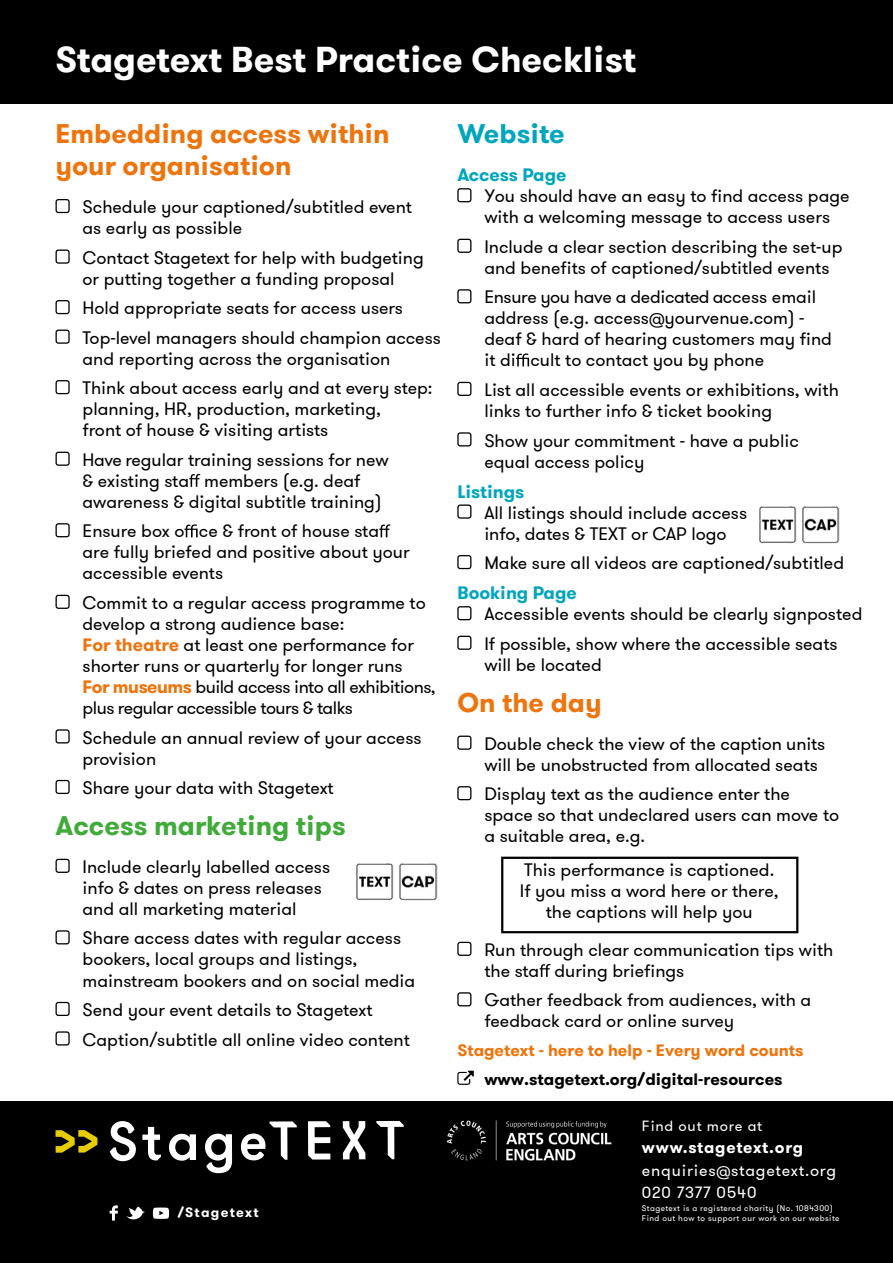
<style>
.page{position:relative;width:893px;height:1263px;background:#fff}
.page>*{position:absolute;margin:0;border:0;box-sizing:border-box;transform-origin:0 0}
.t1{font:700 36px "GT Walsheim";color:#fff}
.t2{font:700 27px/32.4px "GT Walsheim";color:#ee740d}
.t3{font:700 27px "GT Walsheim";color:#40ab38}
.t4{font:700 27px "GT Walsheim";color:#00a6be}
.t5{font:18px/21px "GT Walsheim";color:#000}
.t6{font:700 16.5px/29.1px "GT Walsheim";color:#ee740d;text-align:center}
.t7{font:16.2px/22.5px "GT Walsheim";letter-spacing:.05em;color:#fff}
.t8{font:14.7px "GT Walsheim";letter-spacing:.05em;color:#fff}
.t9{font:700 13.5px "GT Walsheim";letter-spacing:.09em;color:#fff}
.t10{font:8.25px/10.2px "GT Walsheim";letter-spacing:.05em;color:#fff}
.s1{font-weight:700;color:#ee740d}
.s2{font-weight:700;color:#00a6be}
.s3{color:#000}
.s4{font-weight:700}
</style>
<div class="page">
<div style="left:0;top:0;width:892px;height:104px;background:#000"></div>
<svg style="left:55px;top:199px;width:15px;height:14px"></svg>
<svg style="left:55px;top:249px;width:15px;height:15px"></svg>
<svg style="left:55px;top:300px;width:15px;height:14px"></svg>
<svg style="left:55px;top:329px;width:15px;height:15px"></svg>
<svg style="left:55px;top:380px;width:15px;height:14px"></svg>
<svg style="left:55px;top:451px;width:15px;height:15px"></svg>
<svg style="left:189px;top:474px;width:11px;height:13px"></svg>
<svg style="left:55px;top:523px;width:15px;height:14px"></svg>
<svg style="left:184px;top:524px;width:13px;height:13px"></svg>
<svg style="left:379px;top:524px;width:11px;height:13px"></svg>
<svg style="left:55px;top:594px;width:15px;height:15px"></svg>
<svg style="left:55px;top:729px;width:15px;height:14px"></svg>
<svg style="left:55px;top:779px;width:15px;height:15px"></svg>
<svg style="left:55px;top:858px;width:15px;height:14px"></svg>
<svg style="left:55px;top:930px;width:15px;height:14px"></svg>
<svg style="left:55px;top:1001px;width:15px;height:14px"></svg>
<svg style="left:55px;top:1031px;width:15px;height:14px"></svg>
<div style="left:0;top:1100px;width:892px;height:162px;background:#000"></div>
<img style="left:356px;top:863px;width:37px;height:37px">
<img style="left:399px;top:863px;width:38px;height:37px">
<img style="left:802px;top:506px;width:37px;height:37px">
<img style="left:759px;top:506px;width:37px;height:37px">
<div style="left:501px;top:856px;width:297px;height:77px;border:2px solid #000"></div>
<svg style="left:457px;top:188px;width:14px;height:14px"></svg>
<svg style="left:457px;top:239px;width:14px;height:14px"></svg>
<svg style="left:457px;top:289px;width:14px;height:14px"></svg>
<svg style="left:516px;top:353px;width:13px;height:13px"></svg>
<svg style="left:457px;top:382px;width:14px;height:14px"></svg>
<svg style="left:457px;top:432px;width:14px;height:14px"></svg>
<svg style="left:457px;top:504px;width:14px;height:14px"></svg>
<svg style="left:457px;top:555px;width:14px;height:14px"></svg>
<svg style="left:457px;top:606px;width:14px;height:14px"></svg>
<svg style="left:457px;top:635px;width:14px;height:14px"></svg>
<svg style="left:457px;top:735px;width:14px;height:14px"></svg>
<svg style="left:457px;top:786px;width:14px;height:14px"></svg>
<svg style="left:457px;top:941px;width:14px;height:14px"></svg>
<svg style="left:539px;top:964px;width:11px;height:12px"></svg>
<svg style="left:457px;top:992px;width:14px;height:14px"></svg>
<svg style="left:457px;top:1070px;width:16px;height:14px"></svg>
<svg style="left:55px;top:1130px;width:42px;height:22px"></svg>
<svg style="left:169px;top:1133px;width:27px;height:27px"></svg>
<svg style="left:342px;top:1121px;width:23px;height:38px"></svg>
<svg style="left:205px;top:1133px;width:27px;height:40px"></svg>
<svg style="left:110px;top:1121px;width:26px;height:40px"></svg>
<svg style="left:142px;top:1126px;width:19px;height:34px"></svg>
<svg style="left:241px;top:1121px;width:56px;height:39px"></svg>
<svg style="left:376px;top:1120px;width:27px;height:39px"></svg>
<svg style="left:308px;top:1121px;width:22px;height:38px"></svg>
<svg style="left:110px;top:1205px;width:8px;height:15px"></svg>
<svg style="left:126px;top:1206px;width:19px;height:14px"></svg>
<svg style="left:153px;top:1207px;width:16px;height:11px"></svg>
<img style="left:446px;top:1120px;width:166px;height:40px">
<p class="t1" style="left:55px;top:36px;width:582px">Stagetext Best Practice Checklist</p>
<p class="t2" style="left:55px;top:117px;width:335px">Embedding access within your organisation</p>
<p class="t5" style="left:82px;top:196px;width:331px">Schedule your captioned/subtitled event as early as possible</p>
<p class="t5" style="left:82px;top:247px;width:342px">Contact Stagetext for help with budgeting or putting together a funding proposal</p>
<p class="t5" style="left:82px;top:293px;width:360px;line-height:29.5px">Hold appropriate seats for access users<br>Top-level managers should champion access</p>
<p class="t5" style="left:82px;top:343px;width:351px;line-height:29.5px">and reporting across the organisation<br>Think about access early and at every step:</p>
<p class="t5" style="left:82px;top:398px;width:300px">planning, HR, production, marketing, front of house &amp; visiting artists</p>
<p class="t5" style="left:82px;top:449px;width:307px">Have regular training sessions for new &amp; existing sta members (e.g. deaf awareness &amp; digital subtitle training)</p>
<p class="t5" style="left:82px;top:520px;width:328px">Ensure box o ce &amp; front of house sta are fully briefed and positive about your accessible events</p>
<p class="t5" style="left:82px;top:592px;width:354px">Commit to a regular access programme to develop a strong audience base:<br><span class="s1">For theatre</span> at least one performance for shorter runs or quarterly for longer runs<br><span class="s1">For museums</span> build access into all exhibitions, plus regular accessible tours &amp; talks</p>
<p class="t5" style="left:82px;top:726px;width:340px">Schedule an annual review of your access provision</p>
<p class="t5" style="left:82px;top:777px;width:252px">Share your data with Stagetext</p>
<p class="t3" style="left:55px;top:808px;width:292px">Access marketing tips</p>
<p class="t5" style="left:82px;top:855px;width:249px">Include clearly labelled access info &amp; dates on press releases and all marketing material</p>
<p class="t5" style="left:82px;top:927px;width:334px">Share access dates with regular access bookers, local groups and listings, mainstream bookers and on social media</p>
<p class="t5" style="left:82px;top:994px;width:329px;line-height:29.5px">Send your event details to Stagetext<br>Caption/subtitle all online video content</p>
<p class="t9" style="left:177px;top:1203px;width:83px">/Stagetext</p>
<p class="t4" style="left:457px;top:116px;width:109px">Website</p>
<p class="t5" style="left:484px;top:164px;width:366px;text-indent:-27px"><span class="s2">Access Page<br></span>You should have an easy to find access page with a welcoming message to access users</p>
<p class="t5" style="left:484px;top:236px;width:359px">Include a clear section describing the set-up and benefits of captioned/subtitled events</p>
<p class="t5" style="left:484px;top:286px;width:349px">Ensure you have a dedicated access email address (e.g. access@yourvenue.com) - deaf &amp; hard of hearing customers may find it di cult to contact you by phone</p>
<p class="t5" style="left:484px;top:379px;width:356px">List all accessible events or exhibitions, with links to further info &amp; ticket booking</p>
<p class="t5" style="left:484px;top:429px;width:316px">Show your commitment - have a public equal access policy</p>
<p class="t5" style="left:484px;top:480px;width:264px;text-indent:-27px"><span class="s2">Listings<br></span>All listings should include access info, dates &amp; TEXT or CAP logo</p>
<p class="t5" style="left:457px;top:547px;width:388px;line-height:30.2px;text-indent:27px">Make sure all videos are captioned/subtitled<br><span class="s2">Booking Page</span></p>
<p class="t5" style="left:484px;top:599px;width:379px;line-height:29.5px">Accessible events should be clearly signposted<br>If possible, show where the accessible seats</p>
<p class="t5" style="left:484px;top:653px;width:119px">will be located</p>
<p class="t2" style="left:457px;top:686px;width:146px">On the day</p>
<p class="t5" style="left:484px;top:732px;width:342px">Double check the view of the caption units will be unobstructed from allocated seats</p>
<p class="t5" style="left:484px;top:783px;width:356px">Display text as the audience enter the space so that undeclared users can move to a suitable area, e.g.</p>
<p class="t5" style="left:519px;top:858px;width:260px;text-align:center">This performance is captioned.<br>If you miss a word here or there, the captions will help you</p>
<p class="t5" style="left:484px;top:938px;width:350px">Run through clear communication tips with the sta during briefings</p>
<p class="t5" style="left:484px;top:989px;width:328px">Gather feedback from audiences, with a feedback card or online survey</p>
<p class="t6" style="left:457px;top:1035px;width:347px">Stagetext - here to help - Every word counts <span class="s3">www.stagetext.org/digital-resources</span></p>
<p class="t8" style="left:641px;top:1116px;width:122px">Find out more at</p>
<p class="t7" style="left:641px;top:1135px;width:196px"><span class="s4">www.stagetext.org </span>enquiries@stagetext.org<br>020 7377 0540</p>
<p class="t10" style="left:641px;top:1202px;width:199px">Stagetext is a registered charity (No. 1084300)<br>Find out how to support our work on our website</p>
</div>
